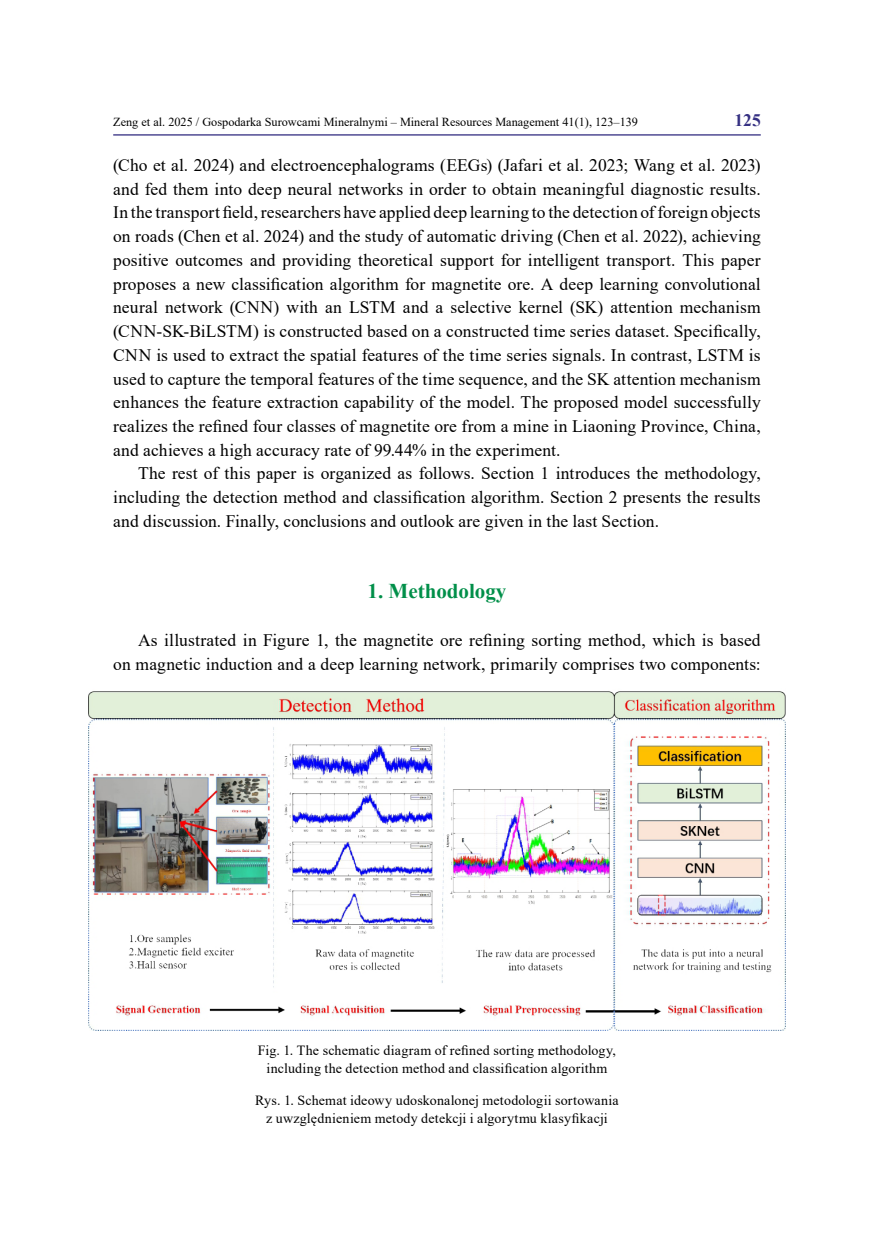
<style>
.page{position:relative;width:874px;height:1241px;background:#fff}
.page>*{position:absolute;margin:0;border:0;box-sizing:border-box;transform-origin:0 0}
.t1{font:700 21px "Times New Roman";color:#008f49}
.t2{font:17.5px/23.6px "Times New Roman";letter-spacing:.005em;color:#000;text-align:justify}
.t3{font:700 17.5px "Times New Roman";color:#363183}
.t4{font:14px/17.5px "Times New Roman";letter-spacing:.01em;color:#000;text-align:center}
.t5{font:12.25px "Times New Roman";color:#000}
</style>
<div class="page">
<hr style="left:113px;top:134px;width:647px;height:1px;background:#363183">
<img style="left:88px;top:691px;width:697px;height:339px">
<p class="t5" style="left:113px;top:113px;width:526px">Zeng et al. 2025 / Gospodarka Surowcami Mineralnymi – Mineral Resources Management 41(1), 123–139</p>
<p class="t3" style="left:734px;top:107px;width:28px">125</p>
<p class="t2" style="left:113px;top:153px;width:648px">(Cho et al. 2024) and electroencephalograms (EEGs) (Jafari et al. 2023; Wang et al. 2023) and fed them into deep neural networks in order to obtain meaningful diagnostic results.<br>In the transport field, researchers have applied deep learning to the detection of foreign objects on roads (Chen et al. 2024) and the study of automatic driving (Chen et al. 2022), achieving positive outcomes and providing theoretical support for intelligent transport. This paper proposes a new classification algorithm for magnetite ore. A deep learning convolutional neural network (CNN) with an LSTM and a selective kernel (SK) attention mechanism (CNN-SK-BiLSTM) is constructed based on a constructed time series dataset. Specifically, CNN is used to extract the spatial features of the time series signals. In contrast, LSTM is used to capture the temporal features of the time sequence, and the SK attention mechanism enhances the feature extraction capability of the model. The proposed model successfully realizes the refined four classes of magnetite ore from a mine in Liaoning Province, China, and achieves a high accuracy rate of 99.44% in the experiment.</p>
<p class="t2" style="left:113px;top:461px;width:648px;text-indent:25px">The rest of this paper is organized as follows. Section 1 introduces the methodology, including the detection method and classification algorithm. Section 2 presents the results and discussion. Finally, conclusions and outlook are given in the last Section.</p>
<p class="t1" style="left:367px;top:576px;width:140px">1. Methodology</p>
<p class="t2" style="left:113px;top:627px;width:648px;text-align:right">As illustrated in Figure 1, the magnetite ore refining sorting method, which is based<br>on magnetic induction and a deep learning network, primarily comprises two components:</p>
<p class="t4" style="left:258px;top:1041px;width:359px">Fig. 1. The schematic diagram of refined sorting methodology, including the detection method and classification algorithm</p>
<p class="t4" style="left:255px;top:1091px;width:365px">Rys. 1. Schemat ideowy udoskonalonej metodologii sortowania z uwzględnieniem metody detekcji i algorytmu klasyfikacji</p>
</div>
